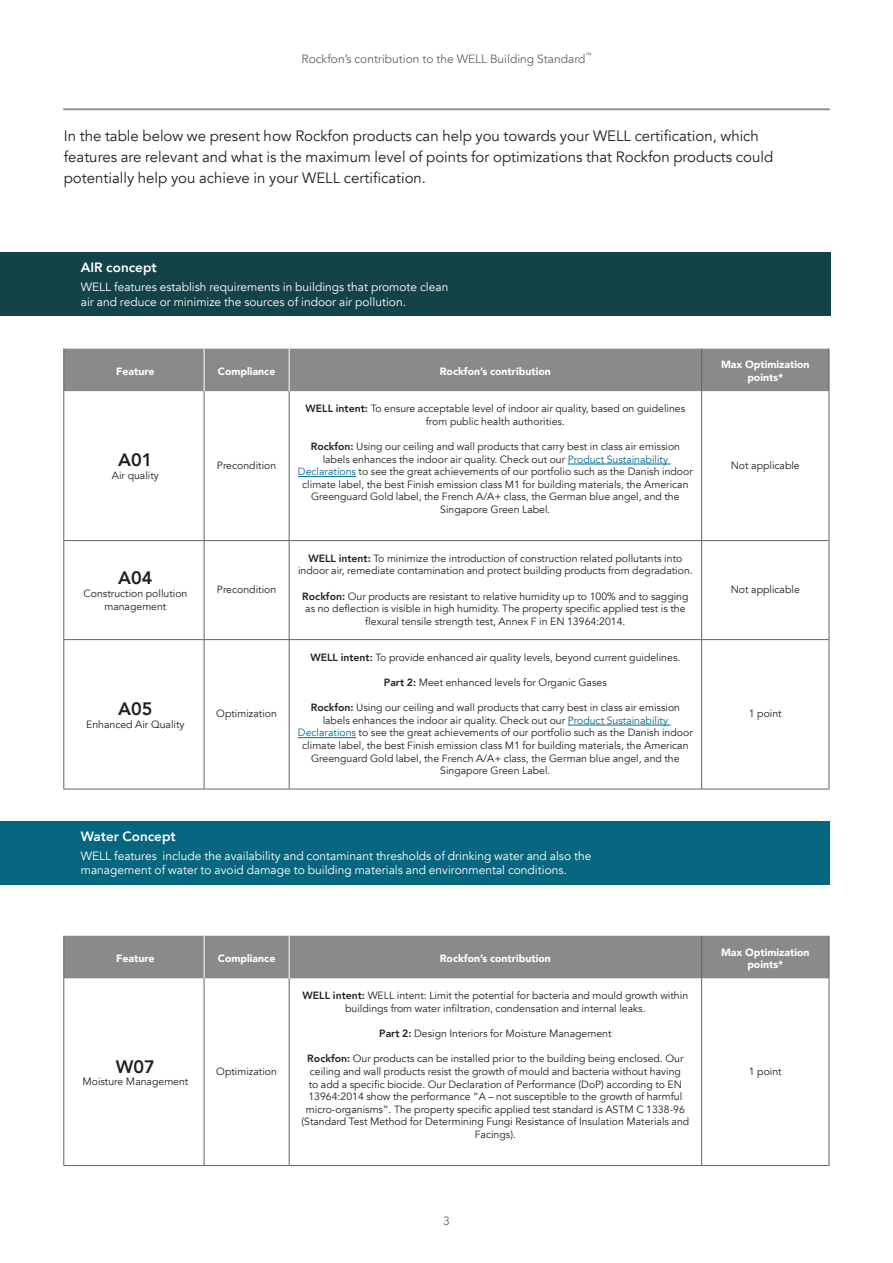
<style>
.page{position:relative;width:893px;height:1263px;background:#fff}
.page>*{position:absolute;margin:0;border:0;box-sizing:border-box;transform-origin:0 0}
.t1{font:800 18px "Avenir";color:#231f20}
.t2{font:15px/21px "Avenir";color:#231f20}
.t3{font:800 13.5px "Avenir";color:#fff}
.t4{font:12px/14.4px "Avenir";color:#fff}
.t5{font:12px "Avenir";color:#636466}
.t6{font:10.5px/12.6px "Avenir";color:#231f20;text-align:center}
.t7{font:900 10.5px/12.6px "Avenir";color:#fff;text-align:center}
.t8{font:6px "Avenir";color:#636466}
.s1{font-weight:800}
.s2{color:#006893}
</style>
<div class="page">
<hr style="left:64px;top:108px;width:765px;height:2px;background:#888a8c">
<div style="left:65px;top:349px;width:764px;height:42px;background:#888a8c"></div>
<hr style="left:64px;top:391px;width:1px;height:149px;background:#636466">
<hr style="left:204px;top:391px;width:1px;height:149px;background:#636466">
<hr style="left:289px;top:391px;width:1px;height:149px;background:#636466">
<hr style="left:701px;top:391px;width:1px;height:149px;background:#636466">
<hr style="left:829px;top:391px;width:1px;height:149px;background:#636466">
<hr style="left:64px;top:540px;width:140px;height:1px;background:#636466">
<hr style="left:64px;top:541px;width:1px;height:98px;background:#636466">
<hr style="left:204px;top:540px;width:85px;height:1px;background:#636466">
<hr style="left:204px;top:541px;width:1px;height:98px;background:#636466">
<hr style="left:289px;top:540px;width:413px;height:1px;background:#636466">
<hr style="left:289px;top:541px;width:1px;height:98px;background:#636466">
<hr style="left:702px;top:540px;width:127px;height:1px;background:#636466">
<hr style="left:701px;top:541px;width:1px;height:98px;background:#636466">
<hr style="left:829px;top:541px;width:1px;height:98px;background:#636466">
<hr style="left:64px;top:639px;width:140px;height:1px;background:#636466">
<hr style="left:64px;top:640px;width:1px;height:149px;background:#636466">
<hr style="left:204px;top:639px;width:85px;height:1px;background:#636466">
<hr style="left:204px;top:640px;width:1px;height:149px;background:#636466">
<hr style="left:289px;top:639px;width:413px;height:1px;background:#636466">
<hr style="left:289px;top:640px;width:1px;height:149px;background:#636466">
<hr style="left:702px;top:639px;width:127px;height:1px;background:#636466">
<hr style="left:701px;top:640px;width:1px;height:149px;background:#636466">
<hr style="left:829px;top:640px;width:1px;height:149px;background:#636466">
<hr style="left:64px;top:789px;width:140px;height:1px;background:#636466">
<hr style="left:204px;top:789px;width:85px;height:1px;background:#636466">
<hr style="left:289px;top:789px;width:413px;height:1px;background:#636466">
<hr style="left:702px;top:789px;width:127px;height:1px;background:#636466">
<hr style="left:64px;top:349px;width:1px;height:42px;background:#636466">
<hr style="left:701px;top:349px;width:1px;height:42px;background:#636466">
<hr style="left:829px;top:349px;width:1px;height:42px;background:#636466">
<hr style="left:204px;top:349px;width:1px;height:42px;background:#fff">
<hr style="left:289px;top:349px;width:1px;height:42px;background:#fff">
<hr style="left:568px;top:464px;width:103px;height:1px;background:#006893">
<hr style="left:298px;top:476px;width:58px;height:1px;background:#006893">
<hr style="left:568px;top:725px;width:103px;height:1px;background:#006893">
<hr style="left:298px;top:737px;width:58px;height:1px;background:#006893">
<div style="left:65px;top:936px;width:764px;height:42px;background:#888a8c"></div>
<hr style="left:64px;top:978px;width:1px;height:187px;background:#636466">
<hr style="left:204px;top:978px;width:1px;height:187px;background:#636466">
<hr style="left:289px;top:978px;width:1px;height:187px;background:#636466">
<hr style="left:701px;top:978px;width:1px;height:187px;background:#636466">
<hr style="left:829px;top:978px;width:1px;height:187px;background:#636466">
<hr style="left:64px;top:1165px;width:140px;height:1px;background:#636466">
<hr style="left:204px;top:1165px;width:85px;height:1px;background:#636466">
<hr style="left:289px;top:1165px;width:413px;height:1px;background:#636466">
<hr style="left:702px;top:1165px;width:127px;height:1px;background:#636466">
<hr style="left:64px;top:936px;width:1px;height:42px;background:#636466">
<hr style="left:701px;top:936px;width:1px;height:42px;background:#636466">
<hr style="left:829px;top:936px;width:1px;height:42px;background:#636466">
<hr style="left:204px;top:936px;width:1px;height:42px;background:#fff">
<hr style="left:289px;top:936px;width:1px;height:42px;background:#fff">
<div style="left:0;top:253px;width:830px;height:63px;background:#144249"></div>
<div style="left:0;top:821px;width:829px;height:63px;background:#07667f"></div>
<p class="t5" style="left:302px;top:52px;width:285px">Rockfon’s contribution to the WELL Building Standard</p>
<p class="t8" style="left:585px;top:51px;width:7px">™</p>
<p class="t2" style="left:64px;top:126px;width:711px">In the table below we present how Rockfon products can help you towards your WELL certification, which features are relevant and what is the maximum level of points for optimizations that Rockfon products could potentially help you achieve in your WELL certification.</p>
<p class="t3" style="left:81px;top:257px;width:77px">AIR concept</p>
<p class="t4" style="left:81px;top:280px;width:369px">WELL features establish requirements in buildings that promote clean air and reduce or minimize the sources of indoor air pollution.</p>
<p class="t7" style="left:116px;top:364px;width:40px">Feature</p>
<p class="t7" style="left:218px;top:364px;width:59px">Compliance</p>
<p class="t7" style="left:440px;top:364px;width:113px">Rockfon’s contribution</p>
<p class="t7" style="left:721px;top:358px;width:90px">Max Optimization points*</p>
<h1 class="t1" style="left:118px;top:446px;width:36px">A01</h1>
<p class="t6" style="left:112px;top:469px;width:49px">Air quality</p>
<p class="t6" style="left:217px;top:459px;width:61px">Precondition</p>
<h1 class="t1" style="left:118px;top:564px;width:36px">A04</h1>
<p class="t6" style="left:83px;top:587px;width:106px">Construction pollution management</p>
<p class="t6" style="left:217px;top:583px;width:61px">Precondition</p>
<h1 class="t1" style="left:118px;top:695px;width:36px">A05</h1>
<p class="t6" style="left:86px;top:718px;width:100px">Enhanced Air Quality</p>
<p class="t6" style="left:216px;top:708px;width:62px">Optimization</p>
<p class="t6" style="left:306px;top:403px;width:381px"><span class="s1">WELL intent:</span> To ensure acceptable level of indoor air quality, based on guidelines from public health authorities.</p>
<p class="t6" style="left:298px;top:440px;width:396px"><span class="s1">Rockfon:</span> Using our ceiling and wall products that carry best in class air emission labels enhances the indoor air quality. Check out our <span class="s2">Product Sustainability Declarations</span> to see the great achievements of our portfolio such as the Danish indoor climate label, the best Finish emission class M1 for building materials, the American Greenguard Gold label, the French A/A+ class, the German blue angel, and the Singapore Green Label.</p>
<p class="t6" style="left:298px;top:552px;width:396px"><span class="s1">WELL intent:</span> To minimize the introduction of construction related pollutants into indoor air, remediate contamination and protect building products from degradation.</p>
<p class="t6" style="left:302px;top:590px;width:388px"><span class="s1">Rockfon:</span> Our products are resistant to relative humidity up to 100% and to sagging as no deflection is visible in high humidity. The property specific applied test is the flexural tensile strength test, Annex F in EN 13964:2014.</p>
<p class="t6" style="left:731px;top:459px;width:71px">Not applicable</p>
<p class="t6" style="left:731px;top:583px;width:71px">Not applicable</p>
<p class="t6" style="left:310px;top:651px;width:371px"><span class="s1">WELL intent:</span> To provide enhanced air quality levels, beyond current guidelines.</p>
<p class="t6" style="left:384px;top:676px;width:224px"><span class="s1">Part 2:</span> Meet enhanced levels for Organic Gases</p>
<p class="t6" style="left:298px;top:701px;width:396px"><span class="s1">Rockfon:</span> Using our ceiling and wall products that carry best in class air emission labels enhances the indoor air quality. Check out our <span class="s2">Product Sustainability Declarations</span> to see the great achievements of our portfolio such as the Danish indoor climate label, the best Finish emission class M1 for building materials, the American Greenguard Gold label, the French A/A+ class, the German blue angel, and the Singapore Green Label.</p>
<p class="t6" style="left:749px;top:708px;width:34px">1 point</p>
<p class="t3" style="left:81px;top:826px;width:96px">Water Concept</p>
<p class="t4" style="left:81px;top:848px;width:512px">WELL features include the availability and contaminant thresholds of drinking water and also the management of water to avoid damage to building materials and environmental conditions.</p>
<p class="t7" style="left:116px;top:952px;width:40px">Feature</p>
<p class="t7" style="left:218px;top:952px;width:59px">Compliance</p>
<p class="t7" style="left:440px;top:952px;width:113px">Rockfon’s contribution</p>
<p class="t7" style="left:721px;top:945px;width:90px">Max Optimization points*</p>
<h1 class="t1" style="left:116px;top:1052px;width:40px">W07</h1>
<p class="t6" style="left:82px;top:1075px;width:108px">Moisture Management</p>
<p class="t6" style="left:216px;top:1065px;width:62px">Optimization</p>
<p class="t6" style="left:303px;top:990px;width:387px"><span class="s1">WELL intent:</span> WELL intent: Limit the potential for bacteria and mould growth within buildings from water infiltration, condensation and internal leaks.</p>
<p class="t6" style="left:379px;top:1027px;width:234px"><span class="s1">Part 2:</span> Design Interiors for Moisture Management</p>
<p class="t6" style="left:301px;top:1053px;width:389px"><span class="s1">Rockfon:</span> Our products can be installed prior to the building being enclosed. Our ceiling and wall products resist the growth of mould and bacteria without having<br>to add a specific biocide. Our Declaration of Performance (DoP) according to EN 13964:2014 show the performance “A – not susceptible to the growth of harmful micro-organisms”. The property specific applied test standard is ASTM C 1338-96 (Standard Test Method for Determining Fungi Resistance of Insulation Materials and Facings).</p>
<p class="t5" style="left:443px;top:1213px;width:8px">3</p>
<p class="t6" style="left:749px;top:1065px;width:34px">1 point</p>
</div>
